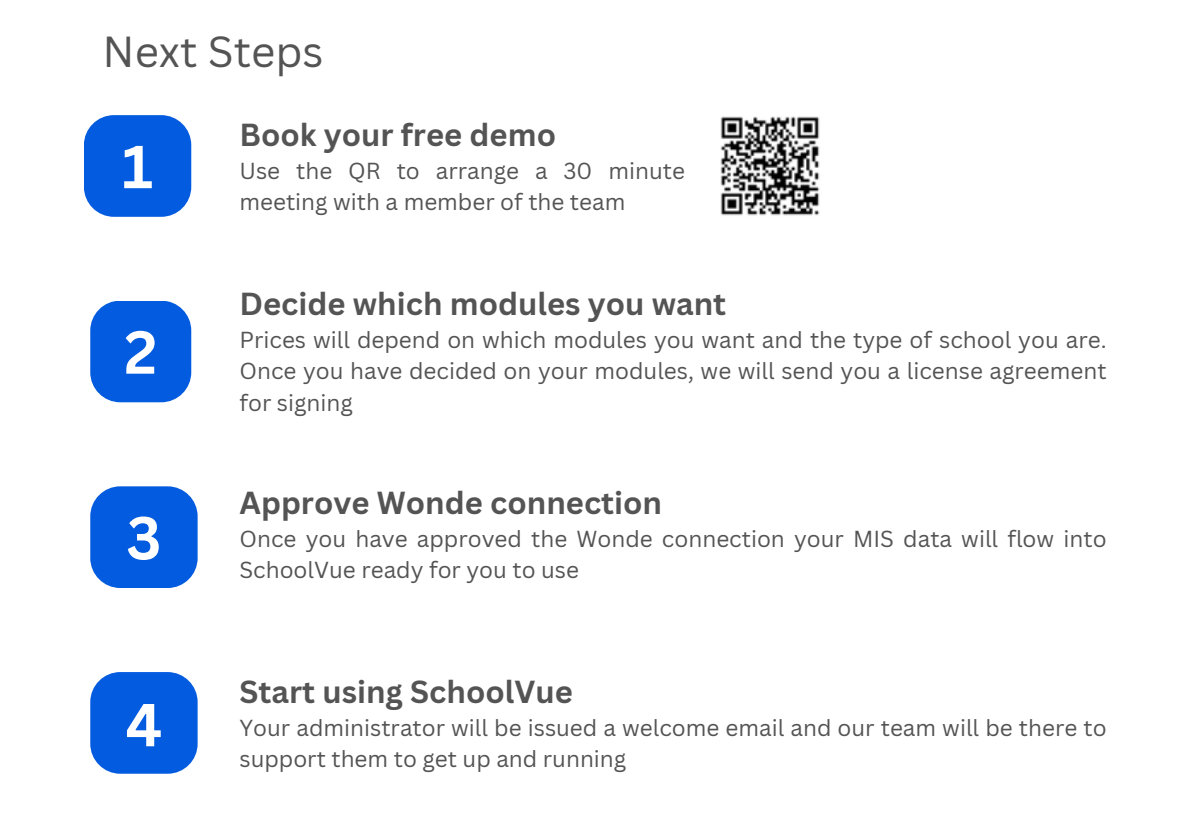
<style>
.page{position:relative;width:1191px;height:839px;background:#fff}
.page>*{position:absolute;margin:0;border:0;box-sizing:border-box;transform-origin:0 0}
.t1{font:700 59.2px "Canva Sans";color:#fff}
.t2{font:42.2px "Canva Sans";color:#545454}
.t3{font:700 31px "Canva Sans";color:#545454}
.t4{font:22.6px/31.6px "Canva Sans";color:#545454}
</style>
<div class="page">
<div style="left:90px;top:486px;width:108px;height:102px;background:#035bdf;border-radius:30px"></div>
<div style="left:90px;top:300px;width:101px;height:102px;background:#035bdf;border-radius:30px"></div>
<div style="left:84px;top:115px;width:107px;height:102px;background:#035bdf;border-radius:30px"></div>
<img style="left:720px;top:116px;width:100px;height:100px">
<div style="left:90px;top:672px;width:108px;height:101px;background:#035bdf;border-radius:30px"></div>
<p class="t2" style="left:103px;top:22px;width:223px">Next Steps</p>
<p class="t1" style="left:122px;top:125px;width:33px">1</p>
<p class="t1" style="left:124px;top:310px;width:34px">2</p>
<p class="t1" style="left:126px;top:496px;width:36px">3</p>
<p class="t1" style="left:126px;top:683px;width:38px">4</p>
<p class="t3" style="left:239px;top:113px;width:318px">Book your free demo</p>
<p class="t4" style="left:239px;top:154px;width:447px">Use the QR to arrange a 30 minute meeting with a member of the team</p>
<p class="t3" style="left:239px;top:282px;width:488px">Decide which modules you want</p>
<p class="t4" style="left:239px;top:323px;width:869px;text-align:justify">Prices will depend on which modules you want and the type of school you are.<br>Once you have decided on your modules, we will send you a license agreement for signing</p>
<p class="t3" style="left:239px;top:481px;width:424px">Approve Wonde connection</p>
<p class="t4" style="left:239px;top:522px;width:869px">Once you have approved the Wonde connection your MIS data will flow into<br>SchoolVue ready for you to use</p>
<p class="t3" style="left:239px;top:669px;width:335px">Start using SchoolVue</p>
<p class="t4" style="left:239px;top:711px;width:869px">Your administrator will be issued a welcome email and our team will be there to support them to get up and running</p>
</div>
